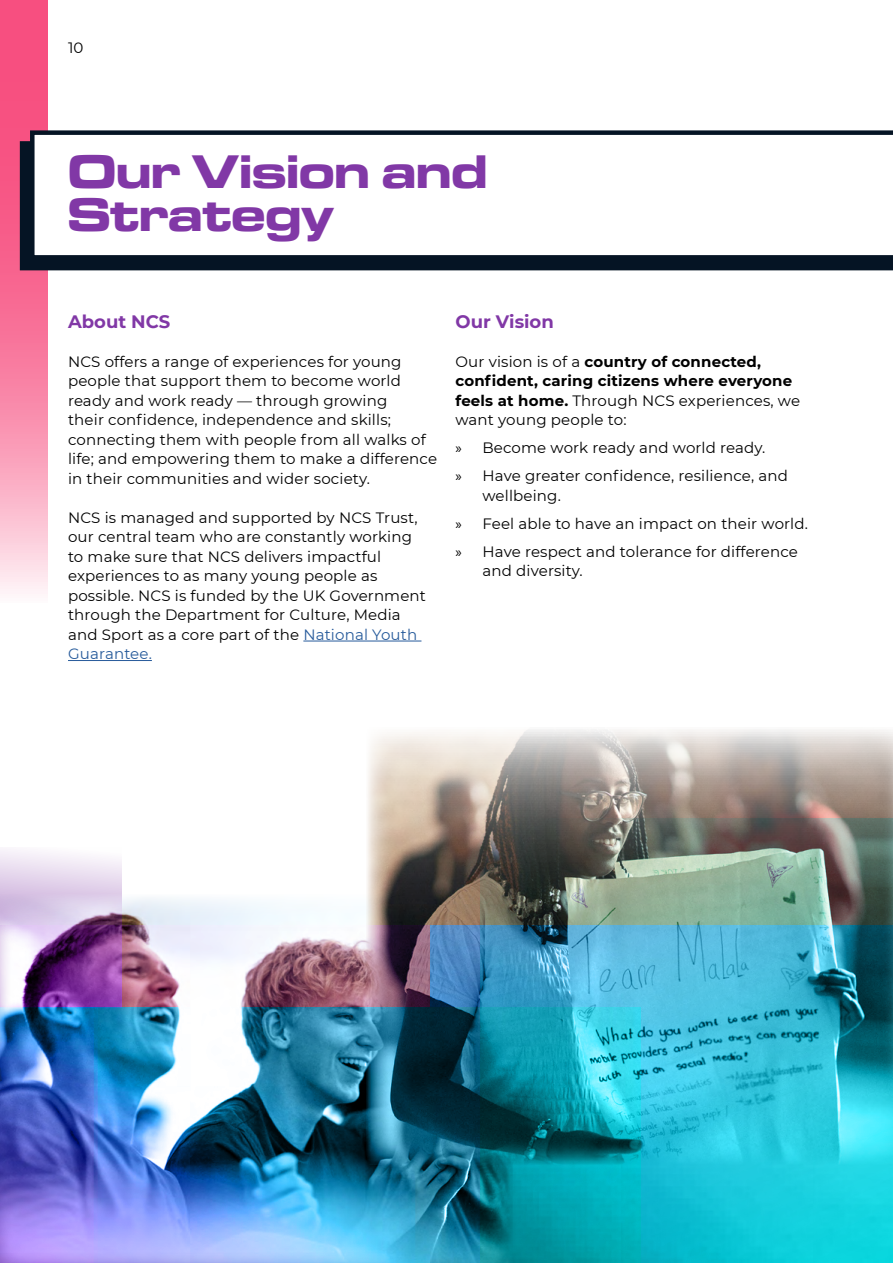
<style>
.page{position:relative;width:893px;height:1263px;background:#fff}
.page>*{position:absolute;margin:0;border:0;box-sizing:border-box;transform-origin:0 0}
.t1{font:700 48.9px/42.8px "Microgramma Ext D";color:#8138a6}
.t2{font:700 18px "Montserrat";color:#8138a6}
.BODY_COPY{font:15px/19.5px "Montserrat";letter-spacing:.01em;color:#000}
.BODY_COPY-2{font:700 15px/19.5px "Montserrat";letter-spacing:.01em;color:#000}
.s1{color:#275b9b}
.s2{font-weight:400}
.s3{font-family:"Myriad Pro"}
</style>
<div class="page">
<svg style="left:0;top:0;width:48px;height:594px;background:#f881a4"></svg>
<div style="left:20px;top:141px;width:873px;height:129px;background:#051424"></div>
<svg style="left:30px;top:130px;width:863px;height:130px"></svg>
<svg style="left:0;top:849px;width:122px;height:45px"></svg>
<img style="left:513px;top:1165px;width:380px;height:98px">
<img style="left:0;top:894px;width:513px;height:369px">
<img style="left:366px;top:729px;width:527px;height:436px">
<hr style="left:303px;top:641px;width:118px;height:1px;background:#275b9b">
<hr style="left:68px;top:660px;width:84px;height:1px;background:#275b9b">
<p class="BODY_COPY" style="left:68px;top:38px;width:17px">10</p>
<h1 class="t1" style="left:68px;top:150px;width:421px">Our Vision and<br>Strategy</h1>
<h2 class="t2" style="left:68px;top:308px;width:104px">About NCS</h2>
<p class="BODY_COPY" style="left:68px;top:351px;width:371px">NCS offers a range of experiences for young people that support them to become world ready and work ready — through growing<br>their confidence, independence and skills; connecting them with people from all walks of life; and empowering them to make a difference in their communities and wider society.</p>
<p class="BODY_COPY" style="left:68px;top:507px;width:359px">NCS is managed and supported by NCS Trust, our central team who are constantly working to make sure that NCS delivers impactful experiences to as many young people as possible. NCS is funded by the UK Government through the Department for Culture, Media and Sport as a core part of the <span class="s1">National Youth Guarantee.</span></p>
<h2 class="t2" style="left:455px;top:308px;width:100px">Our Vision</h2>
<p class="BODY_COPY-2" style="left:455px;top:351px;width:346px"><span class="s2">Our vision is of a</span> country of connected, confident, caring citizens where everyone feels at home. <span class="s2">Through NCS experiences, we want young people to:</span></p>
<p class="BODY_COPY" style="left:455px;top:438px;width:311px"><span class="s3">»</span> Become work ready and world ready.</p>
<p class="BODY_COPY" style="left:482px;top:466px;width:307px;text-indent:-27px"><span class="s3">»</span> Have greater confidence, resilience, and wellbeing.</p>
<p class="BODY_COPY" style="left:455px;top:513px;width:354px"><span class="s3">»</span> Feel able to have an impact on their world.</p>
<p class="BODY_COPY" style="left:482px;top:541px;width:317px;text-indent:-27px"><span class="s3">»</span> Have respect and tolerance for difference and diversity.</p>
</div>
